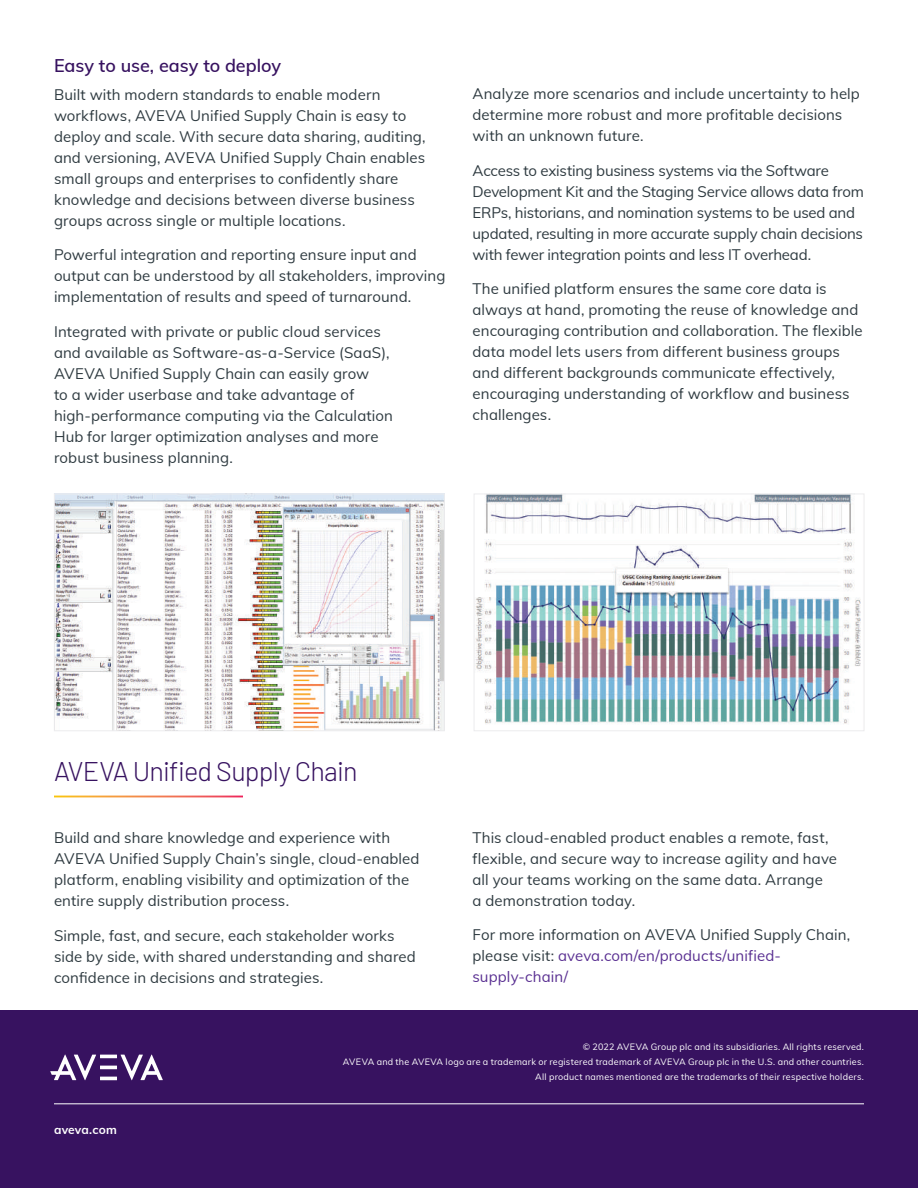
<style>
.page{position:relative;width:918px;height:1188px;background:#fff}
.page>*{position:absolute;margin:0;border:0;box-sizing:border-box;transform-origin:0 0}
.t1{font:300 27px "Barlow";letter-spacing:-.03em;color:#371260}
.t2{font:600 18px "Muli";letter-spacing:-.005em;color:#371260}
.t3{font:15px/21px "Muli";letter-spacing:.005em;color:#2f3b41}
.t4{font:15px/21px "Muli";letter-spacing:-.015em;color:#2f3b41}
.t5{font:700 12px "Muli";letter-spacing:.015em;color:#fff}
.t6{font:9px/15px "Muli";letter-spacing:.025em;color:#fff;text-align:right}
.s1{color:#5a3092}
</style>
<div class="page">
<div style="left:0;top:1010px;width:918px;height:178px;background:#371260"></div>
<hr style="left:54px;top:1104px;width:810px;height:1px;background:#fff">
<hr style="left:100px;top:1077px;width:17px;height:3px;background:#fff">
<hr style="left:100px;top:1066px;width:17px;height:3px;background:#fff">
<hr style="left:100px;top:1055px;width:17px;height:3px;background:#fff">
<svg style="left:50px;top:1055px;width:46px;height:25px"></svg>
<svg style="left:121px;top:1055px;width:42px;height:25px"></svg>
<img style="left:56px;top:496px;width:387px;height:233px">
<div style="left:54px;top:494px;width:391px;height:237px;border:1px solid #ececee"></div>
<img style="left:476px;top:496px;width:385px;height:228px">
<div style="left:474px;top:494px;width:390px;height:237px;border:1px solid #ececee"></div>
<p class="t2" style="left:54px;top:53px;width:229px">Easy to use, easy to deploy</p>
<p class="t3" style="left:54px;top:83px;width:373px">Built with modern standards to enable modern workflows, AVEVA Unified Supply Chain is easy to deploy and scale. With secure data sharing, auditing, and versioning, AVEVA Unified Supply Chain enables small groups and enterprises to confidently share knowledge and decisions between diverse business groups across single or multiple locations.</p>
<p class="t3" style="left:54px;top:244px;width:393px">Powerful integration and reporting ensure input and output can be understood by all stakeholders, improving implementation of results and speed of turnaround.</p>
<p class="t3" style="left:54px;top:320px;width:341px">Integrated with private or public cloud services and available as Software-as-a-Service (SaaS), AVEVA Unified Supply Chain can easily grow<br>to a wider userbase and take advantage of high-performance computing via the Calculation Hub for larger optimization analyses and more robust business planning.</p>
<p class="t3" style="left:472px;top:82px;width:389px">Analyze more scenarios and include uncertainty to help determine more robust and more profitable decisions with an unknown future.</p>
<p class="t4" style="left:472px;top:159px;width:393px">Access to existing business systems via the Software Development Kit and the Staging Service allows data from ERPs, historians, and nomination systems to be used and updated, resulting in more accurate supply chain decisions with fewer integration points and less IT overhead.</p>
<p class="t3" style="left:472px;top:277px;width:392px">The unified platform ensures the same core data is always at hand, promoting the reuse of knowledge and encouraging contribution and collaboration. The flexible data model lets users from different business groups and different backgrounds communicate effectively, encouraging understanding of workflow and business challenges.</p>
<h1 class="t1" style="left:54px;top:752px;width:305px">AVEVA Unified Supply Chain</h1>
<p class="t3" style="left:54px;top:827px;width:367px">Build and share knowledge and experience with AVEVA Unified Supply Chain’s single, cloud-enabled platform, enabling visibility and optimization of the entire supply distribution process.</p>
<p class="t3" style="left:54px;top:924px;width:363px">Simple, fast, and secure, each stakeholder works side by side, with shared understanding and shared confidence in decisions and strategies.</p>
<p class="t3" style="left:472px;top:826px;width:366px">This cloud-enabled product enables a remote, fast, flexible, and secure way to increase agility and have all your teams working on the same data. Arrange<br>a demonstration today.</p>
<p class="t3" style="left:472px;top:923px;width:379px">For more information on AVEVA Unified Supply Chain, please visit: <span class="s1">aveva.com/en/products/unified&shy;supply-chain/</span></p>
<p class="t5" style="left:54px;top:1121px;width:64px">aveva.com</p>
<p class="t6" style="left:343px;top:1039px;width:523px">© 2022 AVEVA Group plc and its subsidiaries. All rights reserved.<br>AVEVA and the AVEVA logo are a trademark or registered trademark of AVEVA Group plc in the U.S. and other countries.<br>All product names mentioned are the trademarks of their respective holders.</p>
</div>
